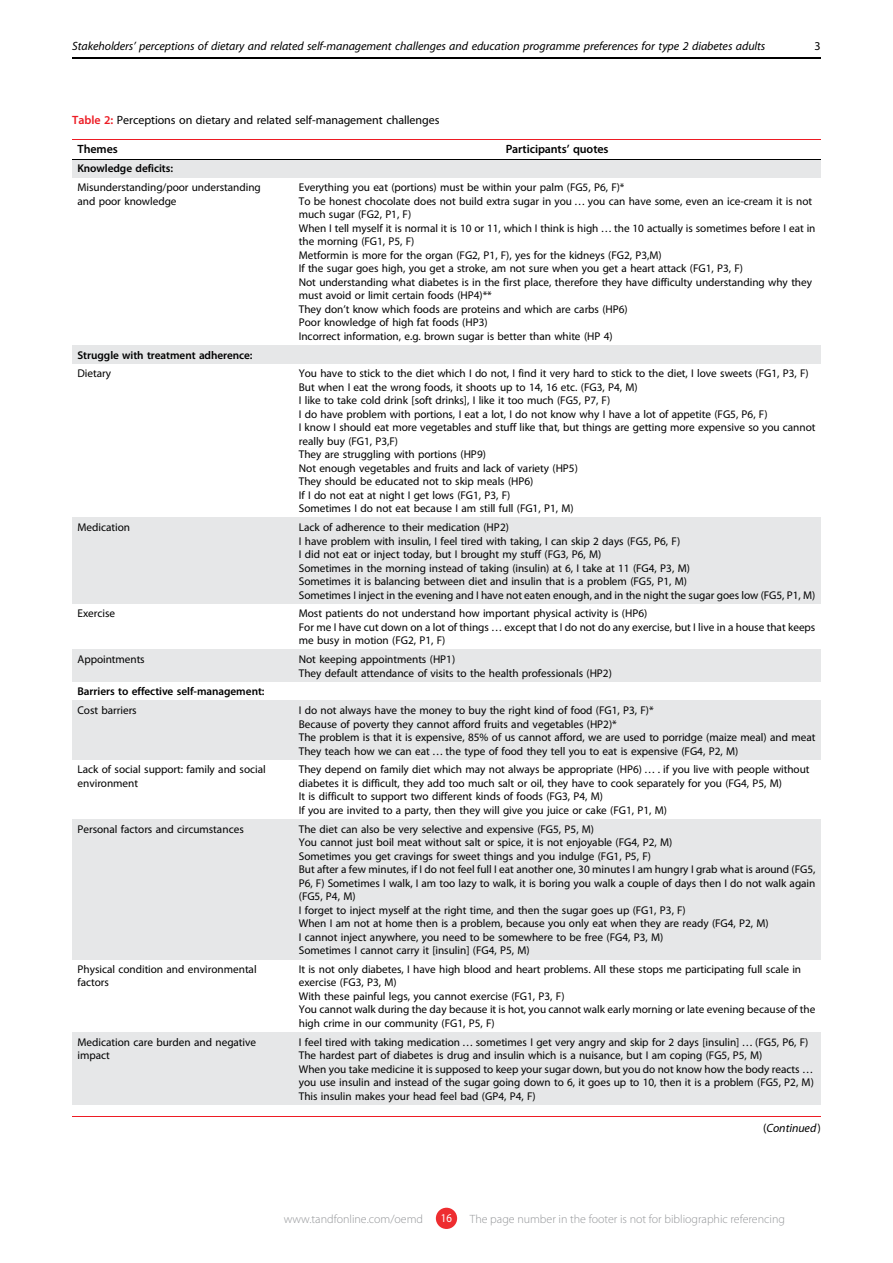
<style>
.page{position:relative;width:893px;height:1263px;background:#fff}
.page>*{position:absolute;margin:0;border:0;box-sizing:border-box;transform-origin:0 0}
.t1{font:12px "Adv OT65 f 8 a 23 b.I";color:#000}
.t2{font:300 12px "Myriad Pro";color:#939598}
.t3{font:12px "Adv OT46 dcae 81";color:#000}
.t4{font:12px "Adv O Tce 3 d 9 a 73";color:#000}
.t5{font:12px "Myriad Pro";color:#fff;scale:.9 1}
.t6{font:11.25px/13.5px "Adv OT46 dcae 81";color:#000}
.t7{font:11.25px "Adv O Tce 3 d 9 a 73";color:#000}
.s1{font-style:inherit}
.s2{font-family:"Adv O Tce 3 d 9 a 73";color:#ed1c24}
.s3{font-family:"Adv OT46 dcae 81"}
</style>
<div class="page">
<div style="left:436px;top:1208px;width:21px;height:21px;background:#ee2d30;border-radius:50%"></div>
<div style="left:72px;top:159px;width:749px;height:19px;background:#e6e7e8"></div>
<div style="left:72px;top:345px;width:749px;height:19px;background:#e6e7e8"></div>
<div style="left:72px;top:517px;width:749px;height:87px;background:#e6e7e8"></div>
<div style="left:72px;top:650px;width:749px;height:32px;background:#e6e7e8"></div>
<div style="left:72px;top:700px;width:749px;height:60px;background:#e6e7e8"></div>
<div style="left:72px;top:819px;width:749px;height:140px;background:#e6e7e8"></div>
<div style="left:72px;top:1032px;width:749px;height:73px;background:#e6e7e8"></div>
<hr style="left:72px;top:139px;width:749px;height:1px;background:#ed1c24">
<hr style="left:72px;top:159px;width:749px;height:1px;background:#000">
<hr style="left:72px;top:1116px;width:749px;height:1px;background:#ed1c24">
<hr style="left:72px;top:58px;width:749px;height:1px;background:#000">
<p class="t1" style="left:72px;top:40px;width:695px">Stakeholders<span class="s1">’</span> perceptions of dietary and related self-management challenges and education programme preferences for type 2 diabetes adults</p>
<p class="t3" style="left:814px;top:40px;width:8px">3</p>
<p class="t3" style="left:72px;top:113px;width:369px"><span class="s2">Table 2:</span> Perceptions on dietary and related self-management challenges</p>
<p class="t4" style="left:78px;top:142px;width:42px">Themes</p>
<p class="t4" style="left:506px;top:142px;width:104px">Participants<span class="s1">’</span> quotes</p>
<p class="t7" style="left:78px;top:163px;width:97px">Knowledge deficits:</p>
<p class="t6" style="left:78px;top:181px;width:185px">Misunderstanding/poor understanding and poor knowledge</p>
<p class="t6" style="left:299px;top:181px;width:518px">Everything you eat (portions) must be within your palm (FG5, P6, F)*<br>To be honest chocolate does not build extra sugar in you <span class="s1">…</span> you can have some, even an ice-cream it is not much sugar (FG2, P1, F)<br>When I tell myself it is normal it is 10 or 11, which I think is high <span class="s1">…</span> the 10 actually is sometimes before I eat in the morning (FG1, P5, F)<br>Metformin is more for the organ (FG2, P1, F), yes for the kidneys (FG2, P3,M)<br>If the sugar goes high, you get a stroke, am not sure when you get a heart attack (FG1, P3, F)<br>Not understanding what diabetes is in the first place, therefore they have difficulty understanding why they must avoid or limit certain foods (HP4)**<br>They don<span class="s1">’</span>t know which foods are proteins and which are carbs (HP6)<br>Poor knowledge of high fat foods (HP3)<br>Incorrect information, e.g. brown sugar is better than white (HP 4)</p>
<p class="t7" style="left:78px;top:349px;width:176px">Struggle with treatment adherence:</p>
<p class="t6" style="left:78px;top:367px;width:35px">Dietary</p>
<p class="t6" style="left:299px;top:367px;width:518px">You have to stick to the diet which I do not, I find it very hard to stick to the diet, I love sweets (FG1, P3, F)<br>But when I eat the wrong foods, it shoots up to 14, 16 etc. (FG3, P4, M)<br>I like to take cold drink [soft drinks], I like it too much (FG5, P7, F)<br>I do have problem with portions, I eat a lot, I do not know why I have a lot of appetite (FG5, P6, F)<br>I know I should eat more vegetables and stuff like that, but things are getting more expensive so you cannot really buy (FG1, P3,F)<br>They are struggling with portions (HP9)<br>Not enough vegetables and fruits and lack of variety (HP5)<br>They should be educated not to skip meals (HP6)<br>If I do not eat at night I get lows (FG1, P3, F)<br>Sometimes I do not eat because I am still full (FG1, P1, M)</p>
<p class="t6" style="left:78px;top:521px;width:54px">Medication</p>
<p class="t6" style="left:299px;top:521px;width:518px">Lack of adherence to their medication (HP2)<br>I have problem with insulin, I feel tired with taking, I can skip 2 days (FG5, P6, F)<br>I did not eat or inject today, but I brought my stuff (FG3, P6, M)<br>Sometimes in the morning instead of taking (insulin) at 6, I take at 11 (FG4, P3, M)<br>Sometimes it is balancing between diet and insulin that is a problem (FG5, P1, M)<br>Sometimes I inject in the evening and I have not eaten enough, and in the night the sugar goes low (FG5, P1, M)</p>
<p class="t6" style="left:78px;top:607px;width:39px">Exercise</p>
<p class="t6" style="left:299px;top:607px;width:518px">Most patients do not understand how important physical activity is (HP6)<br>For me I have cut down on a lot of things <span class="s1">…</span> except that I do not do any exercise, but I live in a house that keeps me busy in motion (FG2, P1, F)</p>
<p class="t6" style="left:78px;top:653px;width:69px">Appointments</p>
<p class="t6" style="left:299px;top:653px;width:314px">Not keeping appointments (HP1)<br>They default attendance of visits to the health professionals (HP2)</p>
<p class="t7" style="left:78px;top:685px;width:188px">Barriers to effective self-management:</p>
<p class="t6" style="left:78px;top:704px;width:61px">Cost barriers</p>
<p class="t6" style="left:299px;top:704px;width:518px">I do not always have the money to buy the right kind of food (FG1, P3, F)*<br>Because of poverty they cannot afford fruits and vegetables (HP2)*<br>The problem is that it is expensive, 85% of us cannot afford, we are used to porridge (maize meal) and meat They teach how we can eat <span class="s1">…</span> the type of food they tell you to eat is expensive (FG4, P2, M)</p>
<p class="t6" style="left:78px;top:763px;width:190px">Lack of social support: family and social environment</p>
<p class="t6" style="left:299px;top:763px;width:512px">They depend on family diet which may not always be appropriate (HP6) <span class="s1">…</span> . if you live with people without diabetes it is difficult, they add too much salt or oil, they have to cook separately for you (FG4, P5, M)<br>It is difficult to support two different kinds of foods (FG3, P4, M)<br>If you are invited to a party, then they will give you juice or cake (FG1, P1, M)</p>
<p class="t6" style="left:78px;top:822px;width:168px">Personal factors and circumstances</p>
<p class="t6" style="left:299px;top:822px;width:518px">The diet can also be very selective and expensive (FG5, P5, M)<br>You cannot just boil meat without salt or spice, it is not enjoyable (FG4, P2, M)<br>Sometimes you get cravings for sweet things and you indulge (FG1, P5, F)<br>But after a few minutes, if I do not feel full I eat another one, 30 minutes I am hungry I grab what is around (FG5, P6, F) Sometimes I walk, I am too lazy to walk, it is boring you walk a couple of days then I do not walk again (FG5, P4, M)<br>I forget to inject myself at the right time, and then the sugar goes up (FG1, P3, F)<br>When I am not at home then is a problem, because you only eat when they are ready (FG4, P2, M)<br>I cannot inject anywhere, you need to be somewhere to be free (FG4, P3, M)<br>Sometimes I cannot carry it [insulin] (FG4, P5, M)</p>
<p class="t6" style="left:78px;top:963px;width:181px">Physical condition and environmental factors</p>
<p class="t6" style="left:299px;top:963px;width:518px">It is not only diabetes, I have high blood and heart problems. All these stops me participating full scale in exercise (FG3, P3, M)<br>With these painful legs, you cannot exercise (FG1, P3, F)<br>You cannot walk during the day because it is hot, you cannot walk early morning or late evening because of the high crime in our community (FG1, P5, F)</p>
<p class="t6" style="left:78px;top:1035px;width:180px">Medication care burden and negative impact</p>
<p class="t6" style="left:299px;top:1035px;width:516px">I feel tired with taking medication <span class="s1">…</span> sometimes I get very angry and skip for 2 days [insulin] <span class="s1">…</span> (FG5, P6, F)<br>The hardest part of diabetes is drug and insulin which is a nuisance, but I am coping (FG5, P5, M)<br>When you take medicine it is supposed to keep your sugar down, but you do not know how the body reacts <span class="s1">… </span>you use insulin and instead of the sugar going down to 6, it goes up to 10, then it is a problem (FG5, P2, M)<br>This insulin makes your head feel bad (GP4, P4, F)</p>
<p class="t1" style="left:763px;top:1121px;width:59px"><span class="s3">(</span>Continued<span class="s3">)</span></p>
<p class="t2" style="left:284px;top:1212px;width:141px">www.tandfonline.com/oemd</p>
<p class="t5" style="left:441px;top:1211px;width:14px">16</p>
<p class="t2" style="left:470px;top:1212px;width:317px">The page number in the footer is not for bibliographic referencing</p>
</div>
